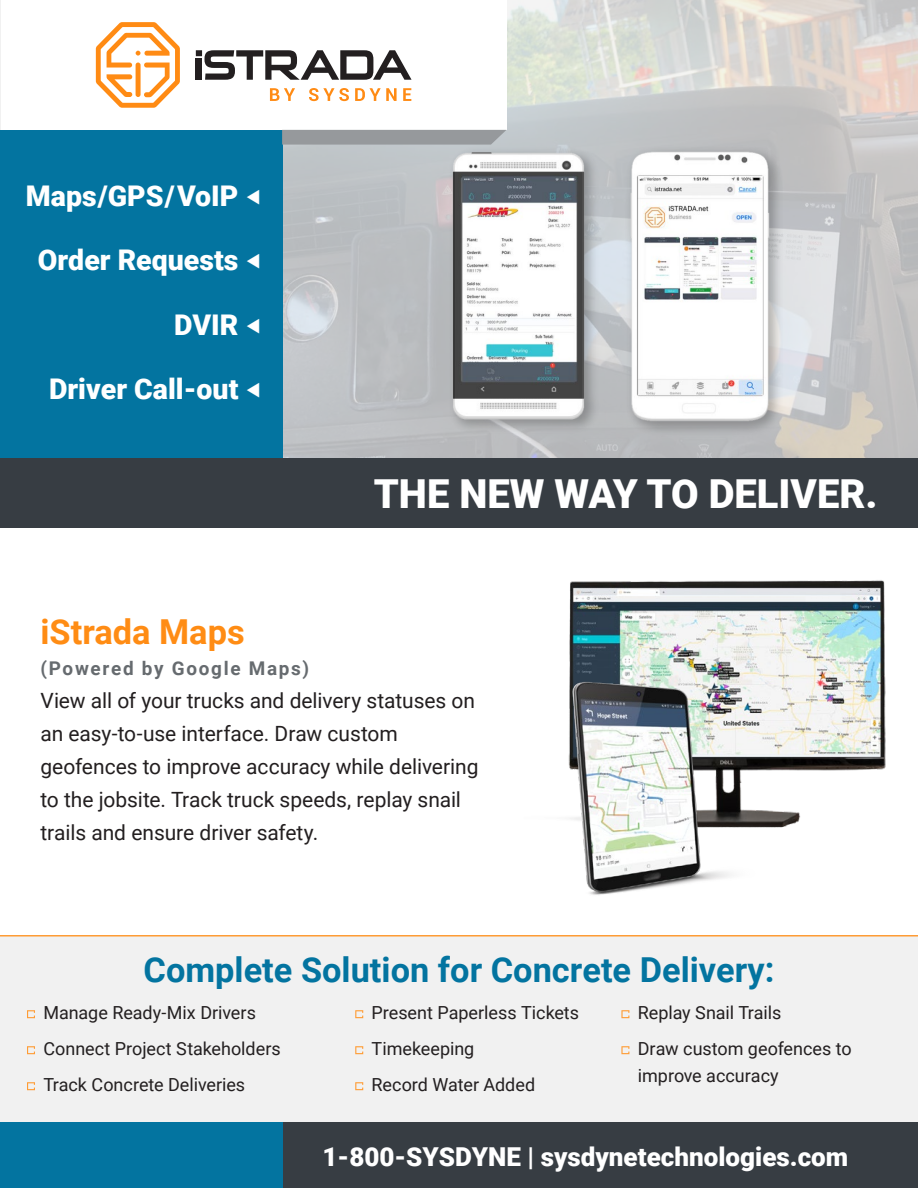
<style>
.page{position:relative;width:918px;height:1188px;background:#fff}
.page>*{position:absolute;margin:0;border:0;box-sizing:border-box;transform-origin:0 0}
.t1{font:900 39.9px "Roboto";color:#fff}
.t2{font:700 34.35px "Roboto";color:#0374a0}
.t3{font:700 34.35px "Roboto";color:#ff8c14}
.t4{font:900 28.5px "Roboto";color:#fff}
.t5{font:900 26.1px "Roboto";color:#fff}
.t6{font:21px/33px "Roboto";letter-spacing:-.005em;color:#231f20}
.t7{font:700 18.9px "Roboto";letter-spacing:.09em;color:#666b6f}
.t8{font:18px/36px "Roboto";color:#231f20}
</style>
<div class="page">
<img style="left:282px;top:0;width:636px;height:459px">
<div style="left:1px;top:0;width:506px;height:130px;background:#fff"></div>
<div style="left:0;top:130px;width:282px;height:329px;background:#0374a0"></div>
<div style="left:0;top:459px;width:918px;height:69px;background:#373d43"></div>
<img style="left:569px;top:580px;width:317px;height:191px">
<div style="left:0;top:936px;width:918px;height:187px;background:#f1f1f1"></div>
<hr style="left:0;top:935px;width:918px;height:2px;background:#ff9c35">
<svg style="left:27px;top:1010px;width:8px;height:8px"></svg>
<svg style="left:27px;top:1082px;width:8px;height:8px"></svg>
<svg style="left:27px;top:1046px;width:8px;height:8px"></svg>
<svg style="left:355px;top:1010px;width:8px;height:8px"></svg>
<svg style="left:355px;top:1082px;width:8px;height:8px"></svg>
<svg style="left:355px;top:1046px;width:8px;height:8px"></svg>
<svg style="left:621px;top:1010px;width:8px;height:8px"></svg>
<svg style="left:621px;top:1046px;width:8px;height:8px"></svg>
<div style="left:282px;top:1123px;width:636px;height:65px;background:#373d43"></div>
<div style="left:0;top:1123px;width:282px;height:65px;background:#0374a0"></div>
<img style="left:568px;top:657px;width:244px;height:238px">
<svg style="left:282px;top:130px;width:113px;height:15px"></svg>
<svg style="left:96px;top:22px;width:84px;height:86px"></svg>
<div style="left:136px;top:63px;width:5px;height:34px;background:#ff8b14;border-radius:2px"></div>
<svg style="left:196px;top:50px;width:216px;height:30px"></svg>
<div style="left:196px;top:58px;width:6px;height:22px;background:#231f20"></div>
<svg style="left:270px;top:88px;width:25px;height:13px"></svg>
<svg style="left:309px;top:88px;width:40px;height:13px"></svg>
<svg style="left:355px;top:88px;width:42px;height:13px"></svg>
<svg style="left:403px;top:88px;width:8px;height:13px"></svg>
<img style="left:395px;top:119px;width:439px;height:332px">
<h3 class="t4" style="left:26px;top:176px;width:214px">Maps/GPS/VoIP</h3>
<h3 class="t4" style="left:261px;top:218px;width:17px;rotate:-180deg">‣</h3>
<h3 class="t4" style="left:38px;top:240px;width:202px">Order Requests</h3>
<h3 class="t4" style="left:261px;top:282px;width:17px;rotate:-180deg">‣</h3>
<h3 class="t4" style="left:174px;top:305px;width:66px">DVIR</h3>
<h3 class="t4" style="left:261px;top:347px;width:17px;rotate:-180deg">‣</h3>
<h3 class="t4" style="left:49px;top:369px;width:191px">Driver Call-out</h3>
<h3 class="t4" style="left:261px;top:411px;width:17px;rotate:-180deg">‣</h3>
<h2 class="t3" style="left:40px;top:607px;width:206px">iStrada Maps</h2>
<p class="t7" style="left:40px;top:655px;width:270px">(Powered by Google Maps)</p>
<h1 class="t1" style="left:374px;top:466px;width:505px">THE NEW WAY TO DELIVER.</h1>
<p class="t6" style="left:40px;top:683px;width:440px">View all of your trucks and delivery statuses on an easy-to-use interface. Draw custom geofences to improve accuracy while delivering to the jobsite. Track truck speeds, replay snail trails and ensure driver safety.</p>
<h2 class="t2" style="left:144px;top:946px;width:632px">Complete Solution for Concrete Delivery:</h2>
<p class="t8" style="left:43px;top:994px;width:239px">Manage Ready-Mix Drivers<br>Connect Project Stakeholders<br>Track Concrete Deliveries</p>
<p class="t8" style="left:372px;top:994px;width:209px">Present Paperless Tickets<br>Timekeeping<br>Record Water Added</p>
<p class="t8" style="left:638px;top:994px;width:215px">Replay Snail Trails<br>Draw custom geofences to</p>
<p class="t8" style="left:638px;top:1057px;width:142px">improve accuracy</p>
<p class="t5" style="left:323px;top:1138px;width:527px">1-800-SYSDYNE | sysdynetechnologies.com</p>
</div>
